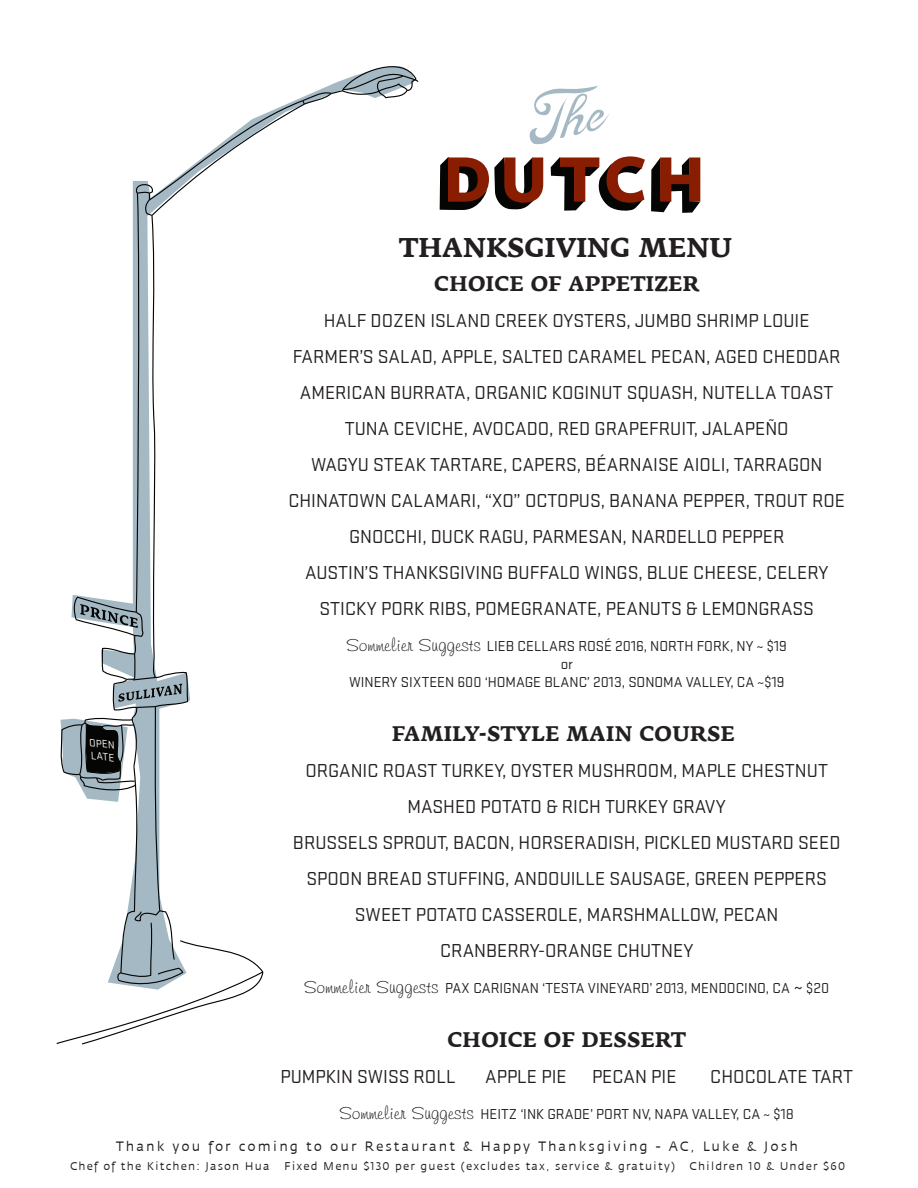
<style>
.page{position:relative;width:918px;height:1188px;background:#fff}
.page>*{position:absolute;margin:0;border:0;box-sizing:border-box;transform-origin:0 0}
.t1{font:27px "Fedra Serif A Bold SC";color:#231f20}
.t2{font:21px "Fedra Serif A Bold SC";letter-spacing:.02em;color:#231f20}
.t3{font:19.5px/36px "Stratum 1";color:#231f20;text-align:center}
.t4{font:15px/18px "Stratum 1";color:#231f20;text-align:center}
.t5{font:13.5px "Fedra Sans";letter-spacing:.15em;color:#231f20}
.t6{font:11.25px "Fedra Sans";letter-spacing:.1em;color:#231f20}
.t7{font:italic 10.8px/12.6px "Stratum 1";color:#fff}
.s1{font-family:"Freehand 591 BT Regular A";font-size:19.5px}
.s2{font-size:19.5px}
</style>
<div class="page">
<svg style="left:440px;top:157px;width:103px;height:53px"></svg>
<svg style="left:551px;top:156px;width:94px;height:55px"></svg>
<svg style="left:651px;top:157px;width:49px;height:56px"></svg>
<svg style="left:529px;top:86px;width:80px;height:59px"></svg>
<svg style="left:56px;top:66px;width:363px;height:979px"></svg>
<h1 class="t1" style="left:399px;top:230px;width:334px">THANKSGIVING MENU</h1>
<p class="t2" style="left:434px;top:270px;width:266px">CHOICE OF APPETIZER</p>
<p class="t3" style="left:288px;top:302px;width:558px">HALF DOZEN ISLAND CREEK OYSTERS, JUMBO SHRIMP LOUIE FARMER’S SALAD, APPLE, SALTED CARAMEL PECAN, AGED CHEDDAR AMERICAN BURRATA, ORGANIC KOGINUT SQUASH, NUTELLA TOAST TUNA CEVICHE, AVOCADO, RED GRAPEFRUIT, JALAPEÑO<br>WAGYU STEAK TARTARE, CAPERS, BÉARNAISE AIOLI, TARRAGON CHINATOWN CALAMARI, “XO” OCTOPUS, BANANA PEPPER, TROUT ROE GNOCCHI, DUCK RAGU, PARMESAN, NARDELLO PEPPER<br>AUSTIN’S THANKSGIVING BUFFALO WINGS, BLUE CHEESE, CELERY STICKY PORK RIBS, POMEGRANATE, PEANUTS &amp; LEMONGRASS</p>
<p class="t4" style="left:347px;top:636px;width:442px"><span class="s1">Sommelier Suggests</span> LIEB CELLARS ROSÉ 2016, NORTH FORK, NY ~ $19 or<br>WINERY SIXTEEN 600 ‘HOMAGE BLANC’ 2013, SONOMA VALLEY, CA ~$19</p>
<p class="t2" style="left:392px;top:720px;width:344px">FAMILY-STYLE MAIN COURSE</p>
<p class="t3" style="left:293px;top:752px;width:549px">ORGANIC ROAST TURKEY, OYSTER MUSHROOM, MAPLE CHESTNUT MASHED POTATO &amp; RICH TURKEY GRAVY<br>BRUSSELS SPROUT, BACON, HORSERADISH, PICKLED MUSTARD SEED SPOON BREAD STUFFING, ANDOUILLE SAUSAGE, GREEN PEPPERS SWEET POTATO CASSEROLE, MARSHMALLOW, PECAN CRANBERRY-ORANGE CHUTNEY</p>
<p class="t4" style="left:304px;top:978px;width:527px"><span class="s1">Sommelier Suggests</span> PAX CARIGNAN ‘TESTA VINEYARD’ 2013, MENDOCINO, CA <span class="s2">~</span> $20</p>
<p class="t2" style="left:448px;top:1026px;width:240px">CHOICE OF DESSERT</p>
<p class="t3" style="left:281px;top:1058px;width:177px">PUMPKIN SWISS ROLL</p>
<p class="t3" style="left:485px;top:1058px;width:83px">APPLE PIE</p>
<p class="t3" style="left:592px;top:1058px;width:86px">PECAN PIE</p>
<p class="t3" style="left:710px;top:1058px;width:144px">CHOCOLATE TART</p>
<p class="t4" style="left:339px;top:1104px;width:456px"><span class="s1">Sommelier Suggests</span> HEITZ ‘INK GRADE’ PORT NV, NAPA VALLEY, CA ~ $18</p>
<p class="t5" style="left:116px;top:1139px;width:683px">Thank you for coming to our Restaurant &amp; Happy Thanksgiving - AC, Luke &amp; Josh</p>
<p class="t6" style="left:70px;top:1160px;width:201px">Chef of the Kitchen: Jason Hua</p>
<p class="t6" style="left:284px;top:1160px;width:392px">Fixed Menu $130 per guest (excludes tax, service &amp; gratuity)</p>
<p class="t6" style="left:690px;top:1160px;width:157px">Children 10 &amp; Under $60</p>
<p class="t7" style="left:91px;top:735px;width:28px;rotate:7deg">OPEN<br>LATE</p>
</div>
